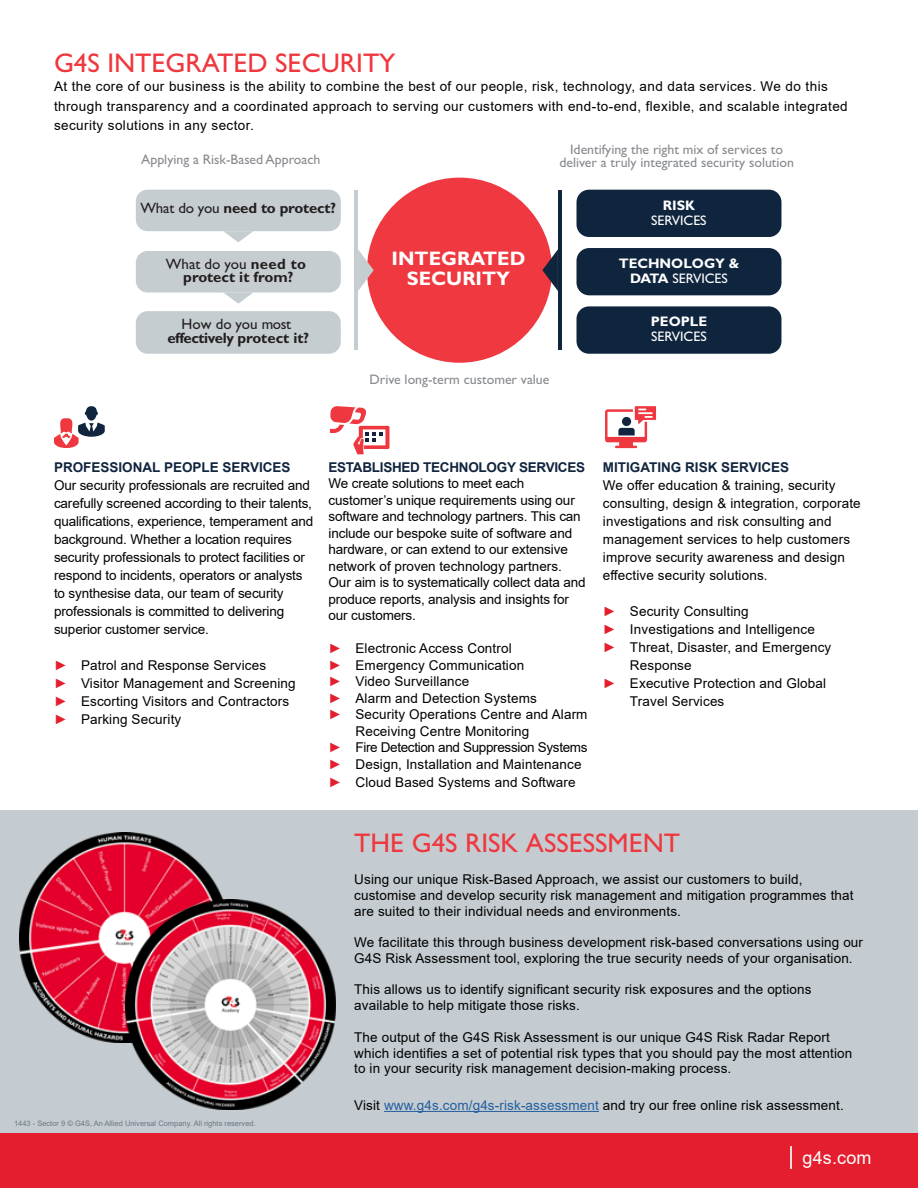
<style>
.page{position:relative;width:918px;height:1188px;background:#fff}
.page>*{position:absolute;margin:0;border:0;box-sizing:border-box;transform-origin:0 0}
.t1{font:500 27px "Gill Sans MT Std";color:#ef373e}
.t2{font:700 19.65px/20.2px "Gill Sans";color:#fff;text-align:center}
.t3{font:18px "Arial";letter-spacing:.01em;color:#fff}
.t4{font:700 15px/12.6px "Gill Sans";letter-spacing:-.01em;color:#231f20;text-align:center}
.t5{font:15px "Gill Sans";letter-spacing:-.01em;color:#231f20}
.t6{font:13.8px/13.8px "Gill Sans";color:#878a8f;text-align:center}
.t7{font:700 13.8px/15px "Gill Sans";color:#fff;text-align:center}
.t8{font:13.8px "Gill Sans";color:#fff}
.t9{font:13.5px/18px "Arial";letter-spacing:.01em;color:#000}
.t10{font:13.5px/18px "Arial";letter-spacing:-.01em;color:#000}
.t11{font:13.5px/19.5px "Arial";letter-spacing:.03em;color:#000}
.t12{font:700 13.5px "Arial";color:#11253f}
.t13{font:13.5px "Arial";letter-spacing:-.025em;color:#000}
.t14{font:700 13.5px "Arial";letter-spacing:-.02em;color:#11253f}
.t15{font:7.5px "Arial";color:#697783}
.s1{font-weight:400}
.s2{color:#e41e2e}
.s3{color:#215e9e}
</style>
<div class="page">
<div style="left:0;top:1132px;width:918px;height:56px;background:#e41e2e"></div>
<hr style="left:790px;top:1147px;width:2px;height:22px;background:#deddda">
<div style="left:0;top:810px;width:918px;height:322px;background:#c5ccd1"></div>
<hr style="left:384px;top:1111px;width:215px;height:1px;background:#215e9e">
<img style="left:20px;top:832px;width:210px;height:210px">
<img style="left:126px;top:900px;width:209px;height:209px">
<svg style="left:54px;top:406px;width:51px;height:42px"></svg>
<svg style="left:605px;top:406px;width:51px;height:42px"></svg>
<svg style="left:330px;top:406px;width:59px;height:48px"></svg>
<div style="left:367px;top:178px;width:185px;height:185px;background:#ef383f;border-radius:50%"></div>
<div style="left:136px;top:190px;width:205px;height:41px;background:#c6cdd1;border-radius:12px"></div>
<svg style="left:223px;top:231px;width:30px;height:11px"></svg>
<div style="left:136px;top:251px;width:205px;height:42px;background:#c6cdd1;border-radius:12px"></div>
<svg style="left:224px;top:293px;width:28px;height:11px"></svg>
<div style="left:136px;top:311px;width:205px;height:43px;background:#c6cdd1;border-radius:12px"></div>
<div style="left:577px;top:190px;width:204px;height:47px;background:#0f253e;border-radius:13px"></div>
<div style="left:577px;top:248px;width:204px;height:47px;background:#0f253e;border-radius:13px"></div>
<div style="left:577px;top:306px;width:204px;height:48px;background:#0f253e;border-radius:13px"></div>
<svg style="left:358px;top:249px;width:16px;height:42px"></svg>
<hr style="left:354px;top:191px;width:4px;height:159px;background:#c6cdd1">
<svg style="left:542px;top:249px;width:16px;height:42px"></svg>
<hr style="left:558px;top:191px;width:4px;height:159px;background:#0f253e">
<h1 class="t1" style="left:54px;top:47px;width:343px">G4S INTEGRATED SECURITY</h1>
<p class="t11" style="left:54px;top:77px;width:795px">At the core of our business is the ability to combine the best of our people, risk, technology, and data services. We do this through transparency and a coordinated approach to serving our customers with end-to-end, flexible, and scalable integrated security solutions in any sector.</p>
<p class="t6" style="left:141px;top:153px;width:181px">Applying a Risk-Based Approach</p>
<p class="t6" style="left:559px;top:142px;width:236px">Identifying the right mix of services to deliver a truly integrated security solution</p>
<p class="t4" style="left:140px;top:202px;width:197px"><span class="s1">What do you</span> need to protect?</p>
<p class="t4" style="left:166px;top:258px;width:142px"><span class="s1">What do you</span> need to protect it from?</p>
<p class="t5" style="left:182px;top:316px;width:111px">How do you most</p>
<p class="t4" style="left:167px;top:332px;width:143px">effectively protect it?</p>
<h2 class="t2" style="left:392px;top:249px;width:135px">INTEGRATED<br>SECURITY</h2>
<p class="t6" style="left:370px;top:373px;width:181px">Drive long-term customer value</p>
<p class="t7" style="left:663px;top:198px;width:34px">RISK</p>
<p class="t8" style="left:651px;top:212px;width:57px">SERVICES</p>
<p class="t7" style="left:619px;top:256px;width:122px">TECHNOLOGY &amp;<br>DATA <span class="s1">SERVICES</span></p>
<p class="t7" style="left:651px;top:315px;width:58px">PEOPLE</p>
<p class="t8" style="left:651px;top:329px;width:57px">SERVICES</p>
<p class="t12" style="left:54px;top:458px;width:238px">PROFESSIONAL PEOPLE SERVICES</p>
<p class="t10" style="left:54px;top:476px;width:261px">Our security professionals are recruited and carefully screened according to their talents, qualifications, experience, temperament and background. Whether a location requires security professionals to protect facilities or respond to incidents, operators or analysts to synthesise data, our team of security professionals is committed to delivering superior customer service.</p>
<p class="t9" style="left:54px;top:656px;width:243px"><span class="s2">►</span> Patrol and Response Services<br><span class="s2">►</span> Visitor Management and Screening <span class="s2">►</span> Escorting Visitors and Contractors <span class="s2">►</span> Parking Security</p>
<p class="t14" style="left:328px;top:457px;width:258px">ESTABLISHED TECHNOLOGY SERVICES</p>
<p class="t10" style="left:328px;top:475px;width:259px;line-height:16.5px">We create solutions to meet each customer’s unique requirements using our software and technology partners. This can include our bespoke suite of software and hardware, or can extend to our extensive network of proven technology partners.<br>Our aim is to systematically collect data and produce reports, analysis and insights for our customers.</p>
<p class="t9" style="left:328px;top:639px;width:185px"><span class="s2">►</span> Electronic Access Control</p>
<p class="t9" style="left:328px;top:656px;width:197px"><span class="s2">►</span> Emergency Communication</p>
<p class="t9" style="left:328px;top:672px;width:142px"><span class="s2">►</span> Video Surveillance</p>
<p class="t9" style="left:328px;top:689px;width:210px"><span class="s2">►</span> Alarm and Detection Systems</p>
<p class="t9" style="left:328px;top:705px;width:261px"><span class="s2">►</span> Security Operations Centre and Alarm</p>
<p class="t9" style="left:355px;top:722px;width:175px">Receiving Centre Monitoring</p>
<p class="t13" style="left:328px;top:738px;width:261px"><span class="s2">►</span> Fire Detection and Suppression Systems</p>
<p class="t9" style="left:328px;top:755px;width:255px"><span class="s2">►</span> Design, Installation and Maintenance</p>
<p class="t9" style="left:328px;top:773px;width:249px"><span class="s2">►</span> Cloud Based Systems and Software</p>
<p class="t12" style="left:603px;top:457px;width:188px">MITIGATING RISK SERVICES</p>
<p class="t9" style="left:603px;top:476px;width:259px">We offer education &amp; training, security consulting, design &amp; integration, corporate investigations and risk consulting and management services to help customers improve security awareness and design effective security solutions.</p>
<p class="t9" style="left:603px;top:602px;width:147px"><span class="s2">►</span> Security Consulting</p>
<p class="t9" style="left:603px;top:620px;width:213px"><span class="s2">►</span> Investigations and Intelligence</p>
<p class="t9" style="left:603px;top:638px;width:230px"><span class="s2">►</span> Threat, Disaster, and Emergency</p>
<p class="t9" style="left:630px;top:656px;width:63px">Response</p>
<p class="t9" style="left:603px;top:674px;width:225px"><span class="s2">►</span> Executive Protection and Global</p>
<p class="t9" style="left:630px;top:692px;width:96px">Travel Services</p>
<p class="t15" style="left:14px;top:1118px;width:243px">1443 - Sector 9 © G4S, An Allied Universal Company. All rights reserved.</p>
<h1 class="t1" style="left:354px;top:827px;width:327px">THE G4S RISK ASSESSMENT</h1>
<p class="t9" style="left:354px;top:872px;width:501px;line-height:15.8px">Using our unique Risk-Based Approach, we assist our customers to build, customise and develop security risk management and mitigation programmes that are suited to their individual needs and environments.</p>
<p class="t9" style="left:354px;top:935px;width:510px;line-height:15.8px">We facilitate this through business development risk-based conversations using our<br>G4S Risk Assessment tool, exploring the true security needs of your organisation.</p>
<p class="t9" style="left:354px;top:982px;width:459px;line-height:15.8px">This allows us to identify significant security risk exposures and the options available to help mitigate those risks.</p>
<p class="t9" style="left:354px;top:1029px;width:500px;line-height:15.8px">The output of the G4S Risk Assessment is our unique G4S Risk Radar Report which identifies a set of potential risk types that you should pay the most attention to in your security risk management decision-making process.</p>
<p class="t9" style="left:354px;top:1096px;width:491px">Visit <span class="s3">www.g4s.com/g4s-risk-assessment</span> and try our free online risk assessment.</p>
<h3 class="t3" style="left:802px;top:1146px;width:71px">g4s.com</h3>
</div>
